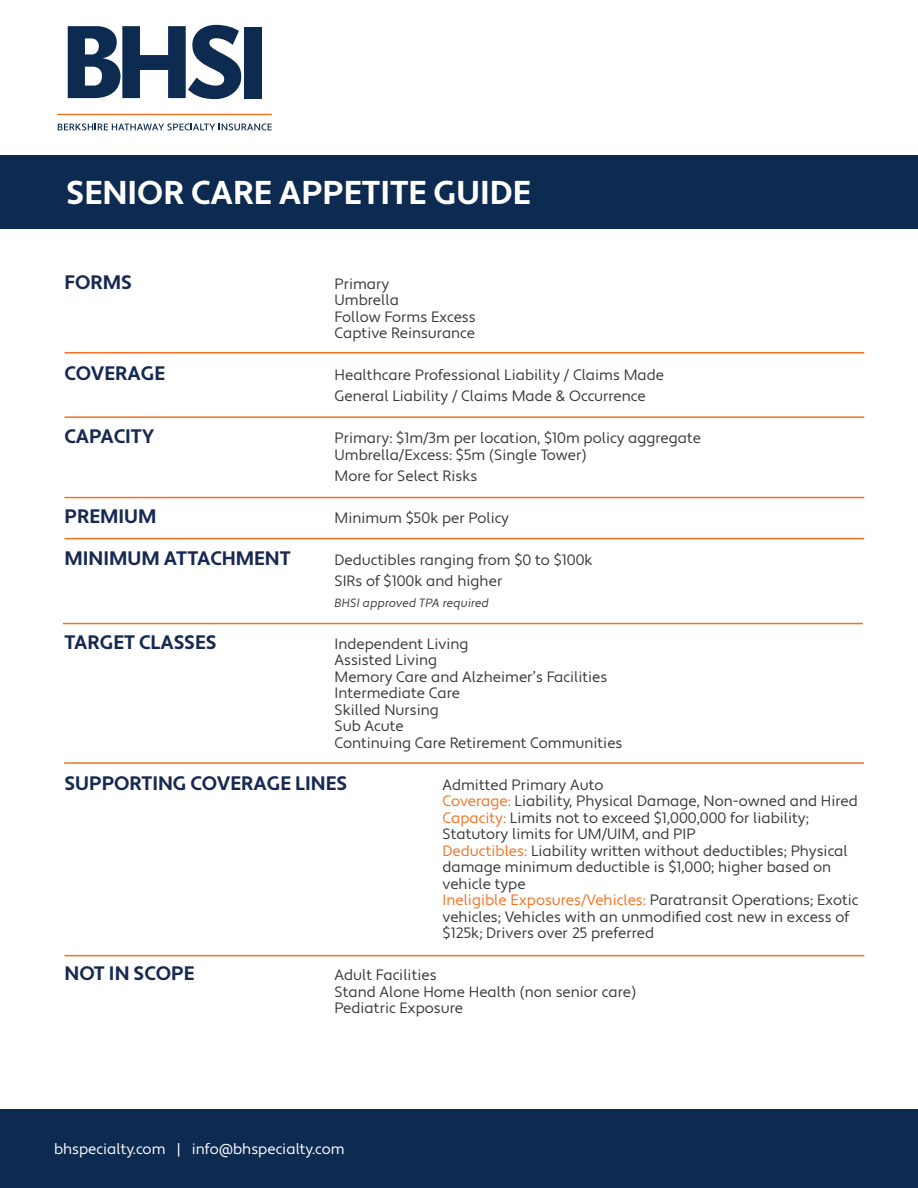
<style>
.page{position:relative;width:918px;height:1188px;background:#fff}
.page>*{position:absolute;margin:0;border:0;box-sizing:border-box;transform-origin:0 0}
.t1{font:700 33px "Apertura";color:#fff}
.t2{font:700 19.5px "Apertura";color:#172953}
.t3{font:15px/16.5px "Apertura";color:#383839}
.t4{font:15px "Apertura";color:#fff}
.t5{font:12px "Apertura Obliq";color:#383839}
.s1{color:#f37121}
</style>
<div class="page">
<hr style="left:65px;top:352px;width:799px;height:2px;background:#f37121">
<hr style="left:65px;top:416px;width:799px;height:2px;background:#f37121">
<hr style="left:65px;top:538px;width:799px;height:1px;background:#f37121">
<hr style="left:65px;top:497px;width:799px;height:1px;background:#f37121">
<hr style="left:63px;top:623px;width:800px;height:1px;background:#f37121">
<hr style="left:64px;top:762px;width:800px;height:2px;background:#f37121">
<div style="left:0;top:155px;width:918px;height:74px;background:#0d2b51"></div>
<svg style="left:68px;top:25px;width:174px;height:74px"></svg>
<div style="left:244px;top:27px;width:17px;height:72px;background:#0d2b51"></div>
<svg style="left:58px;top:123px;width:214px;height:7px"></svg>
<hr style="left:57px;top:114px;width:215px;height:1px;background:#f37121">
<hr style="left:65px;top:955px;width:799px;height:1px;background:#f37121">
<div style="left:0;top:1109px;width:918px;height:79px;background:#0d2b51"></div>
<p class="t1" style="left:66px;top:173px;width:466px">SENIOR CARE APPETITE GUIDE</p>
<p class="t2" style="left:65px;top:270px;width:69px">FORMS</p>
<p class="t3" style="left:335px;top:276px;width:56px">Primary</p>
<p class="t3" style="left:335px;top:292px;width:66px">Umbrella</p>
<p class="t3" style="left:335px;top:309px;width:143px">Follow Forms Excess</p>
<p class="t3" style="left:335px;top:325px;width:142px">Captive Reinsurance</p>
<p class="t2" style="left:65px;top:362px;width:102px">COVERAGE</p>
<p class="t3" style="left:335px;top:367px;width:331px">Healthcare Professional Liability / Claims Made</p>
<p class="t3" style="left:335px;top:388px;width:313px">General Liability / Claims Made &amp; Occurrence</p>
<p class="t2" style="left:65px;top:425px;width:91px">CAPACITY</p>
<p class="t3" style="left:335px;top:430px;width:368px">Primary: $1m/3m per location, $10m policy aggregate<br>Umbrella/Excess: $5m (Single Tower)</p>
<p class="t3" style="left:335px;top:468px;width:144px">More for Select Risks</p>
<p class="t2" style="left:65px;top:504px;width:93px">PREMIUM</p>
<p class="t3" style="left:335px;top:510px;width:176px">Minimum $50k per Policy</p>
<p class="t2" style="left:65px;top:546px;width:228px">MINIMUM ATTACHMENT</p>
<p class="t3" style="left:335px;top:552px;width:260px">Deductibles ranging from $0 to $100k</p>
<p class="t3" style="left:335px;top:573px;width:169px">SIRs of $100k and higher</p>
<p class="t5" style="left:335px;top:595px;width:156px">BHSI approved TPA required</p>
<p class="t2" style="left:65px;top:630px;width:153px">TARGET CLASSES</p>
<p class="t3" style="left:335px;top:636px;width:135px">Independent Living</p>
<p class="t3" style="left:335px;top:652px;width:104px">Assisted Living</p>
<p class="t3" style="left:335px;top:669px;width:274px">Memory Care and Alzheimer’s Facilities</p>
<p class="t3" style="left:335px;top:685px;width:127px">Intermediate Care</p>
<p class="t3" style="left:335px;top:702px;width:106px">Skilled Nursing</p>
<p class="t3" style="left:335px;top:718px;width:289px">Sub Acute<br>Continuing Care Retirement Communities</p>
<p class="t2" style="left:65px;top:771px;width:284px">SUPPORTING COVERAGE LINES</p>
<p class="t3" style="left:443px;top:777px;width:162px">Admitted Primary Auto</p>
<p class="t3" style="left:443px;top:793px;width:417px"><span class="s1">Coverage:</span> Liability, Physical Damage, Non-owned and Hired</p>
<p class="t3" style="left:443px;top:810px;width:368px"><span class="s1">Capacity:</span> Limits not to exceed $1,000,000 for liability;<br>Statutory limits for UM/UIM, and PIP</p>
<p class="t3" style="left:443px;top:843px;width:407px"><span class="s1">Deductibles:</span> Liability written without deductibles; Physical damage minimum deductible is $1,000; higher based on vehicle type</p>
<p class="t3" style="left:443px;top:892px;width:418px"><span class="s1">Ineligible Exposures/Vehicles:</span> Paratransit Operations; Exotic vehicles; Vehicles with an unmodified cost new in excess of $125k; Drivers over 25 preferred</p>
<p class="t2" style="left:65px;top:962px;width:131px">NOT IN SCOPE</p>
<p class="t3" style="left:335px;top:967px;width:104px">Adult Facilities</p>
<p class="t3" style="left:335px;top:984px;width:303px">Stand Alone Home Health (non senior care)</p>
<p class="t3" style="left:335px;top:1000px;width:130px">Pediatric Exposure</p>
<p class="t4" style="left:54px;top:1140px;width:292px">bhspecialty.com | info@bhspecialty.com</p>
</div>
